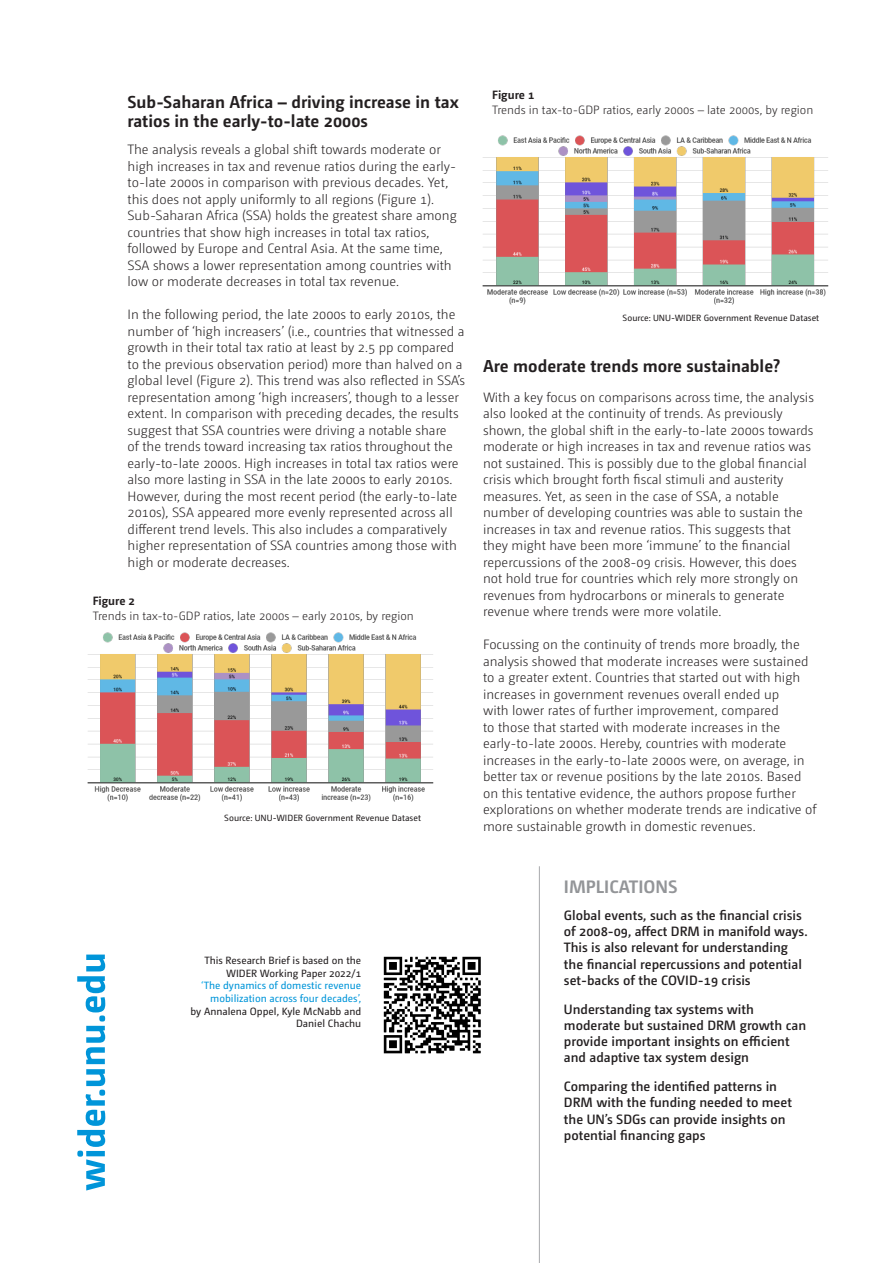
<style>
.page{position:relative;width:893px;height:1263px;background:#fff}
.page>*{position:absolute;margin:0;border:0;box-sizing:border-box;transform-origin:0 0}
.IMPLICATIONS{font:700 18px "Camingo Dos";color:#939598}
.Heading_1{font:700 17.25px/19.5px "Camingo Dos";color:#231f20}
.Paragraph{font:300 13.5px/16.5px "Camingo Dos";color:#231f20}
.Highlight{font:600 13.5px/16.2px "Camingo Dos";color:#231f20}
.Figure_title{font:300 12px "Camingo Dos";color:#231f20}
.Figure{font:700 12px "Camingo Dos";color:#231f20}
.RB_source_text{font:10.5px/12.6px "Camingo Dos";color:#231f20;text-align:right}
.RB_source_text-2{font:10.5px/12.6px "Camingo Dos";color:#0095d9;text-align:right}
.Credits{font:9px "Camingo Dos";color:#231f20}
.s1{color:#00aeef}
</style>
<div class="page">
<hr style="left:539px;top:866px;width:1px;height:397px;background:#a8a9ad">
<svg style="left:77px;top:954px;width:28px;height:236px"></svg>
<img style="left:383px;top:956px;width:98px;height:98px">
<img style="left:87px;top:632px;width:347px;height:170px">
<img style="left:482px;top:135px;width:347px;height:170px">
<p class="Heading_1" style="left:128px;top:92px;width:333px">Sub-Saharan Africa – driving increase in tax ratios in the early-to-late 2000s</p>
<p class="Paragraph" style="left:128px;top:141px;width:331px">The analysis reveals a global shift towards moderate or high increases in tax and revenue ratios during the early&shy;to-late 2000s in comparison with previous decades. Yet, this does not apply uniformly to all regions (Figure 1).<br>Sub-Saharan Africa (SSA) holds the greatest share among countries that show high increases in total tax ratios, followed by Europe and Central Asia. At the same time, SSA shows a lower representation among countries with low or moderate decreases in total tax revenue.</p>
<p class="Paragraph" style="left:128px;top:306px;width:339px">In the following period, the late 2000s to early 2010s, the number of ‘high increasers’ (i.e., countries that witnessed a growth in their total tax ratio at least by 2.5 pp compared to the previous observation period) more than halved on a global level (Figure 2). This trend was also reflected in SSA’s representation among ‘high increasers’, though to a lesser extent. In comparison with preceding decades, the results suggest that SSA countries were driving a notable share<br>of the trends toward increasing tax ratios throughout the early-to-late 2000s. High increases in total tax ratios were also more lasting in SSA in the late 2000s to early 2010s.<br>However, during the most recent period (the early-to-late 2010s), SSA appeared more evenly represented across all different trend levels. This also includes a comparatively higher representation of SSA countries among those with high or moderate decreases.</p>
<p class="Figure" style="left:93px;top:594px;width:44px">Figure 2</p>
<p class="Figure_title" style="left:93px;top:609px;width:323px">Trends in tax-to-GDP ratios, late 2000s – early 2010s, by region</p>
<p class="Credits" style="left:224px;top:813px;width:198px">Source: UNU-WIDER Government Revenue Dataset</p>
<p class="RB_source_text" style="left:205px;top:954px;width:158px">This Research Brief is based on the<br>WIDER Working Paper 2022/1</p>
<p class="RB_source_text-2" style="left:201px;top:979px;width:162px"><span class="s1">‘</span>The dynamics of domestic revenue mobilization across four decades’,</p>
<p class="RB_source_text" style="left:190px;top:1005px;width:172px">by Annalena Oppel, Kyle McNabb and<br>Daniel Chachu</p>
<p class="Figure" style="left:492px;top:88px;width:44px">Figure 1</p>
<p class="Figure_title" style="left:492px;top:103px;width:323px">Trends in tax-to-GDP ratios, early 2000s – late 2000s, by region</p>
<p class="Credits" style="left:623px;top:313px;width:198px">Source: UNU-WIDER Government Revenue Dataset</p>
<p class="Heading_1" style="left:483px;top:356px;width:299px">Are moderate trends more sustainable?</p>
<p class="Paragraph" style="left:483px;top:389px;width:332px">With a key focus on comparisons across time, the analysis also looked at the continuity of trends. As previously shown, the global shift in the early-to-late 2000s towards moderate or high increases in tax and revenue ratios was not sustained. This is possibly due to the global financial crisis which brought forth fiscal stimuli and austerity measures. Yet, as seen in the case of SSA, a notable number of developing countries was able to sustain the increases in tax and revenue ratios. This suggests that they might have been more ‘immune’ to the financial repercussions of the 2008-09 crisis. However, this does not hold true for countries which rely more strongly on revenues from hydrocarbons or minerals to generate revenue where trends were more volatile.</p>
<p class="Paragraph" style="left:483px;top:636px;width:335px">Focussing on the continuity of trends more broadly, the analysis showed that moderate increases were sustained to a greater extent. Countries that started out with high increases in government revenues overall ended up<br>with lower rates of further improvement, compared<br>to those that started with moderate increases in the early-to-late 2000s. Hereby, countries with moderate increases in the early-to-late 2000s were, on average, in better tax or revenue positions by the late 2010s. Based on this tentative evidence, the authors propose further explorations on whether moderate trends are indicative of more sustainable growth in domestic revenues.</p>
<p class="IMPLICATIONS" style="left:564px;top:875px;width:115px">IMPLICATIONS</p>
<p class="Highlight" style="left:564px;top:907px;width:245px">Global events, such as the financial crisis of 2008-09, affect DRM in manifold ways.<br>This is also relevant for understanding the financial repercussions and potential set-backs of the COVID-19 crisis</p>
<p class="Highlight" style="left:564px;top:1001px;width:244px">Understanding tax systems with moderate but sustained DRM growth can provide important insights on efficient and adaptive tax system design</p>
<p class="Highlight" style="left:564px;top:1078px;width:230px">Comparing the identified patterns in DRM with the funding needed to meet the UN’s SDGs can provide insights on potential financing gaps</p>
</div>
